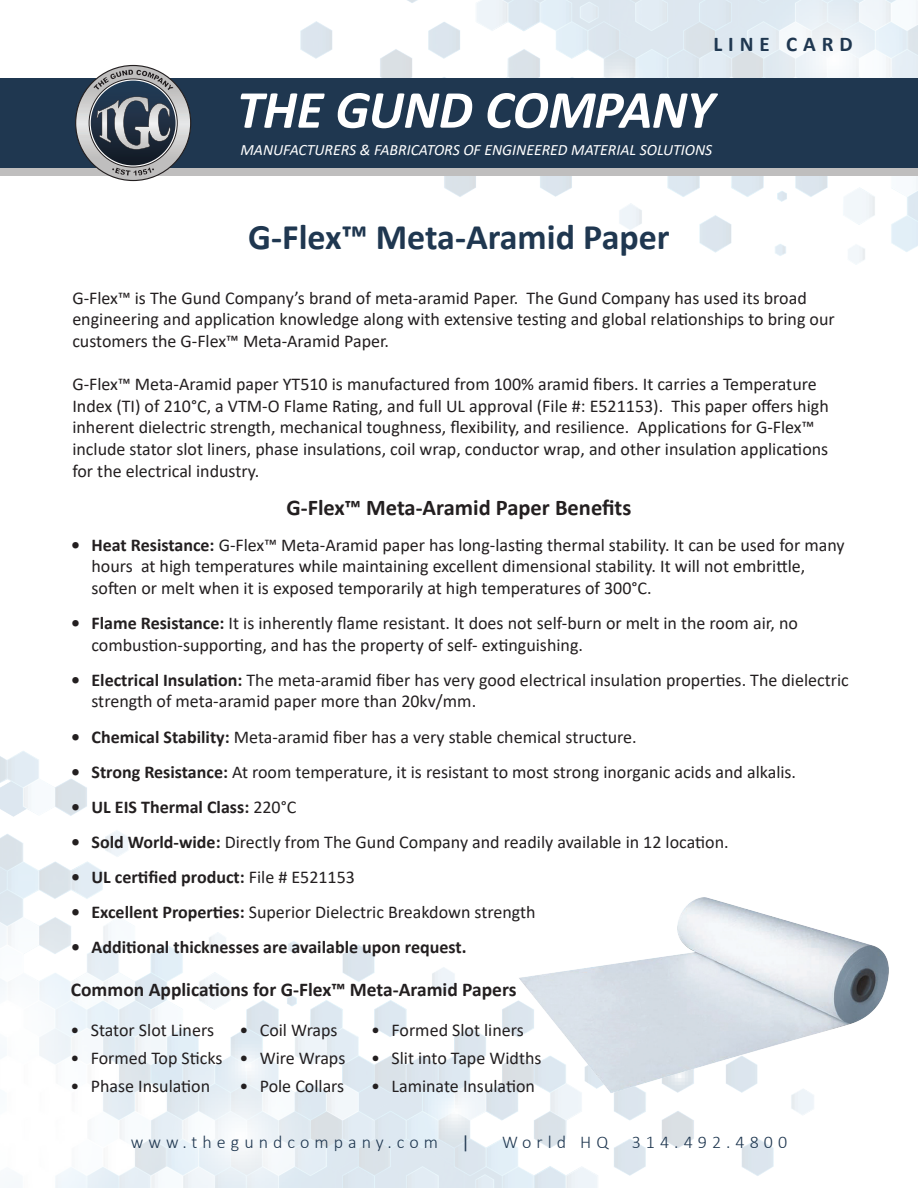
<style>
.page{position:relative;width:918px;height:1188px;background:#fff}
.page>*{position:absolute;margin:0;border:0;box-sizing:border-box;transform-origin:0 0}
.t1{font:italic 700 54px "Calibri";letter-spacing:-.01em;color:#fff}
.t2{font:700 36px "Calibri";color:#1f3750}
.t3{font:700 22.5px "Calibri";color:#231f20}
.t4{font:700 21px "Calibri";letter-spacing:.28em;color:#1f3750}
.t5{font:700 19.5px "Calibri";color:#231f20}
.t6{font:18px/21.6px "Calibri";color:#231f20}
.t7{font:700 18px "Calibri";color:#231f20}
.t8{font:300 18px "Calibri";letter-spacing:.28em;color:#1f3750}
.t9{font:18px "Calibri";color:#1f3750}
.t10{font:italic 15.75px "Calibri";color:#fff}
.s1{font-weight:700}
.s2{font-weight:400}
</style>
<div class="page">
<img style="left:0;top:751px;width:814px;height:437px">
<img style="left:300px;top:0;width:618px;height:265px">
<div style="left:0;top:156px;width:918px;height:20px;background:#bfbebe"></div>
<div style="left:0;top:78px;width:918px;height:90px;background:#1f3750"></div>
<svg style="left:75px;top:65px;width:116px;height:116px"></svg>
<img style="left:497px;top:882px;width:392px;height:222px">
<p class="t4" style="left:713px;top:30px;width:141px">LINE CARD</p>
<h1 class="t1" style="left:237px;top:72px;width:479px">THE GUND COMPANY</h1>
<p class="t10" style="left:240px;top:139px;width:473px">MANUFACTURERS &amp; FABRICATORS OF ENGINEERED MATERIAL SOLUTIONS</p>
<h2 class="t2" style="left:248px;top:211px;width:423px">G-Flex™ Meta-Aramid Paper</h2>
<p class="t6" style="left:72px;top:287px;width:764px">G-Flex™ is The Gund Company’s brand of meta-aramid Paper. The Gund Company has used its broad engineering and application knowledge along with extensive testing and global relationships to bring our customers the G-Flex™ Meta-Aramid Paper.</p>
<p class="t6" style="left:72px;top:373px;width:758px">G-Flex™ Meta-Aramid paper YT510 is manufactured from 100% aramid fibers. It carries a Temperature Index (TI) of 210°C, a VTM-O Flame Rating, and full UL approval (File #: E521153). This paper offers high inherent dielectric strength, mechanical toughness, flexibility, and resilience. Applications for G-Flex™ include stator slot liners, phase insulations, coil wrap, conductor wrap, and other insulation applications for the electrical industry.</p>
<p class="t3" style="left:287px;top:492px;width:346px">G-Flex™ Meta-Aramid Paper Benefits</p>
<p class="t6" style="left:91px;top:534px;width:755px;text-indent:-20px"><span class="s1">• Heat Resistance:</span> G-Flex™ Meta-Aramid paper has long-lasting thermal stability. It can be used for many hours at high temperatures while maintaining excellent dimensional stability. It will not embrittle, soften or melt when it is exposed temporarily at high temperatures of 300°C.</p>
<p class="t6" style="left:91px;top:612px;width:708px;text-indent:-20px"><span class="s1">• Flame Resistance:</span> It is inherently flame resistant. It does not self-burn or melt in the room air, no combustion-supporting, and has the property of self- extinguishing.</p>
<p class="t6" style="left:91px;top:669px;width:759px;text-indent:-20px"><span class="s1">• Electrical Insulation:</span> The meta-aramid fiber has very good electrical insulation properties. The dielectric strength of meta-aramid paper more than 20kv/mm.</p>
<p class="t6" style="left:71px;top:725px;width:567px"><span class="s1">• Chemical Stability:</span> Meta-aramid fiber has a very stable chemical structure.</p>
<p class="t6" style="left:71px;top:760px;width:726px"><span class="s1">• Strong Resistance:</span> At room temperature, it is resistant to most strong inorganic acids and alkalis.</p>
<p class="t7" style="left:71px;top:794px;width:227px">• UL EIS Thermal Class: <span class="s2">220°C</span></p>
<p class="t6" style="left:71px;top:831px;width:659px"><span class="s1">• Sold World-wide:</span> Directly from The Gund Company and readily available in 12 location.</p>
<p class="t7" style="left:71px;top:864px;width:285px">• UL certified product: <span class="s2">File # E521153</span></p>
<p class="t6" style="left:71px;top:901px;width:466px"><span class="s1">• Excellent Properties:</span> Superior Dielectric Breakdown strength</p>
<p class="t7" style="left:71px;top:934px;width:397px">• Additional thicknesses are available upon request.</p>
<p class="t5" style="left:71px;top:975px;width:447px">Common Applications for G-Flex™ Meta-Aramid Papers</p>
<p class="t6" style="left:70px;top:1018px;width:145px">• Stator Slot Liners</p>
<p class="t6" style="left:70px;top:1047px;width:154px">• Formed Top Sticks</p>
<p class="t6" style="left:70px;top:1075px;width:141px">• Phase Insulation</p>
<p class="t6" style="left:240px;top:1018px;width:100px">• Coil Wraps</p>
<p class="t6" style="left:240px;top:1047px;width:107px">• Wire Wraps</p>
<p class="t6" style="left:240px;top:1075px;width:106px">• Pole Collars</p>
<p class="t6" style="left:371px;top:1018px;width:154px">• Formed Slot liners</p>
<p class="t6" style="left:371px;top:1047px;width:172px">• Slit into Tape Widths</p>
<p class="t6" style="left:371px;top:1075px;width:165px">• Laminate Insulation</p>
<p class="t8" style="left:131px;top:1131px;width:309px">www.thegundcompany.com</p>
<p class="t9" style="left:461px;top:1129px;width:10px">|</p>
<p class="t8" style="left:502px;top:1131px;width:108px">World HQ</p>
<p class="t8" style="left:632px;top:1131px;width:157px">314.492.4800</p>
</div>
